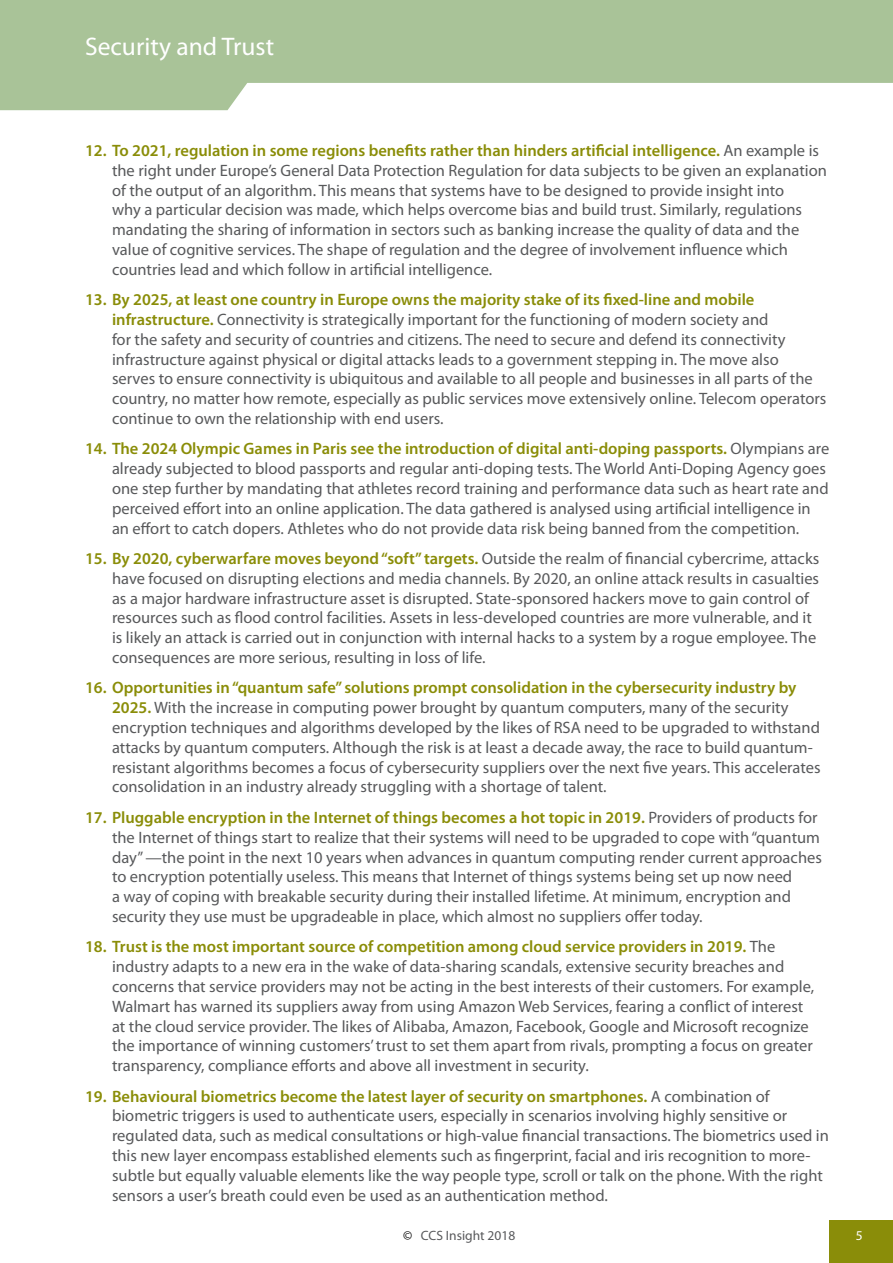
<style>
.page{position:relative;width:893px;height:1263px;background:#fff}
.page>*{position:absolute;margin:0;border:0;box-sizing:border-box;transform-origin:0 0}
.t1{font:25.5px "Myriad Pro";color:#fff}
.t2{font:16.5px/19.8px "Myriad Pro";color:#58595b}
.t3{font:13.5px "Myriad Pro";color:#58595b}
.t4{font:13.5px "Myriad Pro";color:#fff}
.s1{font-weight:600;color:#8a8d08}
.s2{color:#000}
</style>
<div class="page">
<svg style="left:0;top:0;width:893px;height:110px;fill:#a9c398"></svg>
<div style="left:829px;top:1220px;width:64px;height:43px;background:#8a8d09"></div>
<h1 class="t1" style="left:85px;top:31px;width:191px">Security and Trust</h1>
<p class="t2" style="left:112px;top:140px;width:716px;text-indent:-27px"><span class="s1">12. To 2021, regulation in some regions benefits rather than hinders artificial intelligence.</span> An example is the right under Europe’s General Data Protection Regulation for data subjects to be given an explanation of the output of an algorithm. This means that systems have to be designed to provide insight into<br>why a particular decision was made, which helps overcome bias and build trust. Similarly, regulations mandating the sharing of information in sectors such as banking increase the quality of data and the value of cognitive services. The shape of regulation and the degree of involvement influence which countries lead and which follow in artificial intelligence.</p>
<p class="t2" style="left:112px;top:289px;width:716px;text-indent:-27px"><span class="s1">13. By 2025, at least one country in Europe owns the majority stake of its fixed-line and mobile infrastructure.</span> Connectivity is strategically important for the functioning of modern society and<br>for the safety and security of countries and citizens. The need to secure and defend its connectivity infrastructure against physical or digital attacks leads to a government stepping in. The move also<br>serves to ensure connectivity is ubiquitous and available to all people and businesses in all parts of the country, no matter how remote, especially as public services move extensively online. Telecom operators continue to own the relationship with end users.</p>
<p class="t2" style="left:112px;top:439px;width:719px;text-indent:-27px"><span class="s1">14. The 2024 Olympic Games in Paris see the introduction of digital anti-doping passports.</span> Olympians are already subjected to blood passports and regular anti-doping tests. The World Anti-Doping Agency goes one step further by mandating that athletes record training and performance data such as heart rate and perceived effort into an online application. The data gathered is analysed using artificial intelligence in an effort to catch dopers. Athletes who do not provide data risk being banned from the competition.</p>
<p class="t2" style="left:112px;top:548px;width:709px;text-indent:-27px"><span class="s1">15. By 2020, cyberwarfare moves beyond “soft” targets.</span> Outside the realm of financial cybercrime, attacks have focused on disrupting elections and media channels. By 2020, an online attack results in casualties as a major hardware infrastructure asset is disrupted. State-sponsored hackers move to gain control of resources such as flood control facilities. Assets in less-developed countries are more vulnerable, and it is likely an attack is carried out in conjunction with internal hacks to a system by a rogue employee. The consequences are more serious, resulting in loss of life.</p>
<p class="t2" style="left:112px;top:678px;width:710px;text-indent:-27px"><span class="s1">16. Opportunities in “quantum safe” solutions prompt consolidation in the cybersecurity industry by 2025.</span> With the increase in computing power brought by quantum computers, many of the security encryption techniques and algorithms developed by the likes of RSA need to be upgraded to withstand attacks by quantum computers. Although the risk is at least a decade away, the race to build quantum&shy;resistant algorithms becomes a focus of cybersecurity suppliers over the next five years. This accelerates consolidation in an industry already struggling with a shortage of talent.</p>
<p class="t2" style="left:112px;top:807px;width:711px;text-indent:-27px"><span class="s1">17. Pluggable encryption in the Internet of things becomes a hot topic in 2019.</span> Providers of products for the Internet of things start to realize that their systems will need to be upgraded to cope with “quantum day” —the point in the next 10 years when advances in quantum computing render current approaches to encryption potentially useless. This means that Internet of things systems being set up now need<br>a way of coping with breakable security during their installed lifetime. At minimum, encryption and security they use must be upgradeable in place, which almost no suppliers offer today.</p>
<p class="t2" style="left:112px;top:937px;width:704px;text-indent:-27px"><span class="s1">18. Trust is the most important source of competition among cloud service providers in 2019.</span> The industry adapts to a new era in the wake of data-sharing scandals, extensive security breaches and concerns that service providers may not be acting in the best interests of their customers. For example, Walmart has warned its suppliers away from using Amazon Web Services, fearing a conflict of interest at the cloud service provider. The likes of Alibaba, Amazon, Facebook, Google and Microsoft recognize the importance of winning customers’ trust to set them apart from rivals, prompting a focus on greater transparency, compliance efforts and above all investment in security.</p>
<p class="t2" style="left:112px;top:1086px;width:718px;text-indent:-27px"><span class="s1">19. Behavioural biometrics become the latest layer of security on smartphones.</span> A combination of biometric triggers is used to authenticate users, especially in scenarios involving highly sensitive or regulated data, such as medical consultations or high-value financial transactions. The biometrics used in this new layer encompass established elements such as fingerprint, facial and iris recognition to more&shy;subtle but equally valuable elements like the way people type, scroll or talk on the phone. With the right sensors a user’s breath could even be used as an authentication method.</p>
<p class="t3" style="left:403px;top:1227px;width:113px"><span class="s2">©</span> CCS Insight 2018</p>
<p class="t4" style="left:856px;top:1227px;width:8px">5</p>
</div>
